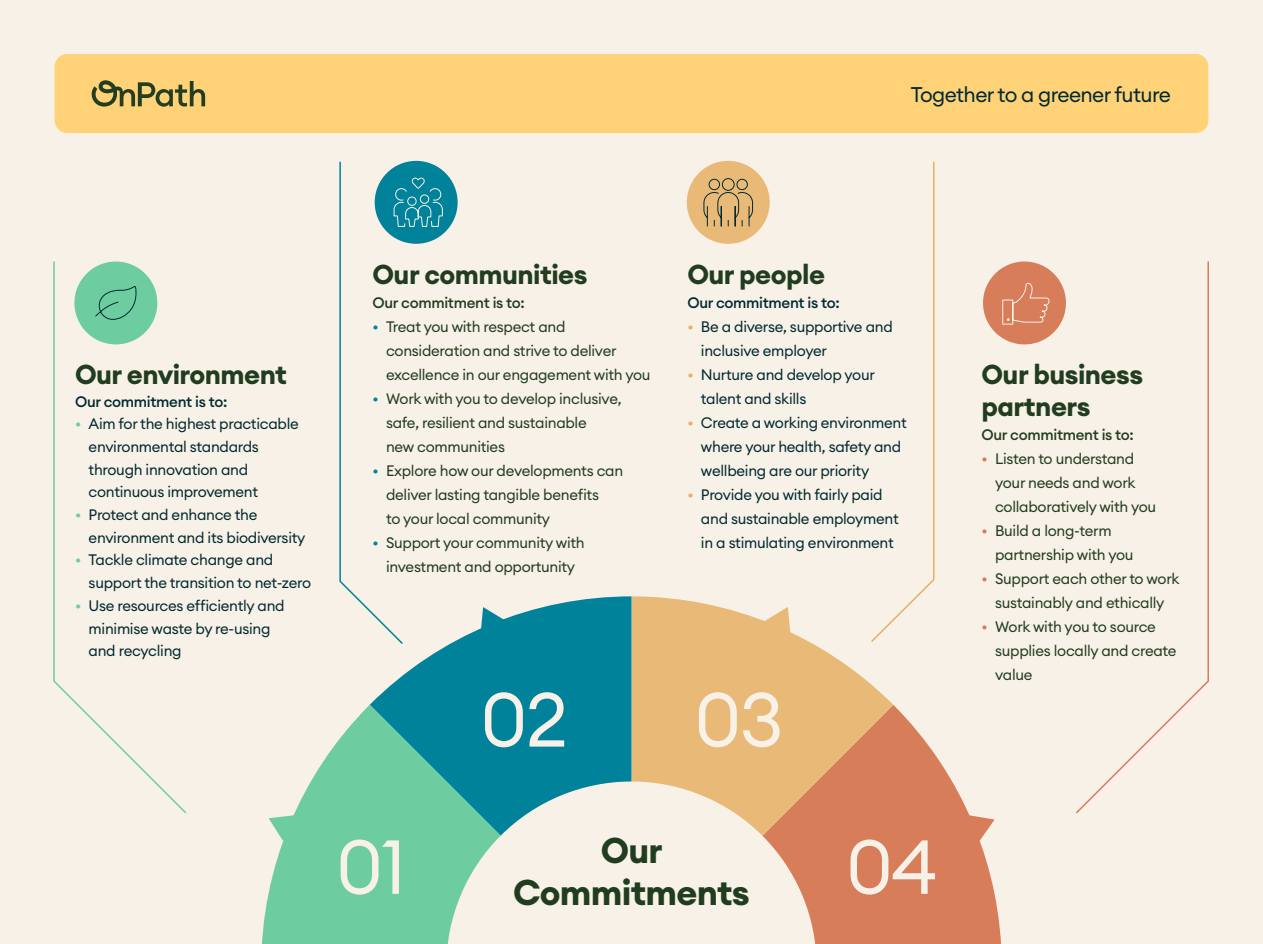
<style>
.page{position:relative;width:1263px;height:944px;background:#f8f1e7}
.page>*{position:absolute;margin:0;border:0;box-sizing:border-box;transform-origin:0 0}
.t1{font:75.3px "Euclid Circular A";letter-spacing:-.02em;color:#f8f1e7}
.t2{font:700 35.25px "Euclid Circular A";letter-spacing:-.02em;color:#213d1f}
.t3{font:700 27px/32.4px "Euclid Circular A";letter-spacing:-.02em;color:#213d1f}
.t4{font:21px "Euclid Circular A";letter-spacing:-.03em;color:#002a30}
.t5{font:15px/22.6px "Euclid Circular A";letter-spacing:-.02em;color:#002a30}
.t6{font:15px/24px "Euclid Circular A";letter-spacing:-.02em;color:#213d1f}
.t7{font:500 15px "Euclid Circular A";letter-spacing:-.02em;color:#002a30}
.t8{font:500 15px "Euclid Circular A";letter-spacing:-.02em;color:#213d1f}
.s1{color:#6ecda0}
.s2{color:#00829b}
.s3{color:#e6af64}
.s4{color:#d77d5a}
</style>
<div class="page">
<div style="left:983px;top:261px;width:83px;height:83px;background:#d77d5a;border-radius:50%"></div>
<div style="left:375px;top:161px;width:83px;height:83px;background:#00829b;border-radius:50%"></div>
<div style="left:687px;top:161px;width:83px;height:83px;background:#e9b977;border-radius:50%"></div>
<svg style="left:763px;top:705px;width:238px;height:239px;fill:#d77d5a"></svg>
<svg style="left:631px;top:596px;width:262px;height:240px;fill:#e9b977"></svg>
<svg style="left:370px;top:596px;width:261px;height:240px;fill:#00829b"></svg>
<svg style="left:262px;top:705px;width:239px;height:239px;fill:#6ecda0"></svg>
<svg style="left:968px;top:815px;width:26px;height:27px"></svg>
<svg style="left:764px;top:607px;width:26px;height:27px"></svg>
<svg style="left:269px;top:815px;width:27px;height:26px"></svg>
<svg style="left:480px;top:607px;width:26px;height:27px"></svg>
<svg style="left:1002px;top:282px;width:48px;height:43px"></svg>
<svg style="left:703px;top:178px;width:50px;height:49px"></svg>
<svg style="left:53px;top:261px;width:134px;height:553px"></svg>
<svg style="left:1076px;top:261px;width:133px;height:553px"></svg>
<svg style="left:339px;top:160px;width:104px;height:486px"></svg>
<svg style="left:869px;top:161px;width:66px;height:483px"></svg>
<div style="left:55px;top:54px;width:1153px;height:79px;background:#ffd278;border-radius:13px"></div>
<svg style="left:91px;top:80px;width:114px;height:27px"></svg>
<h3 class="t4" style="left:911px;top:81px;width:262px">Together to a greener future</h3>
<h3 class="t3" style="left:75px;top:358px;width:214px">Our environment</h3>
<p class="t7" style="left:75px;top:392px;width:154px">Our commitment is to:</p>
<p class="t5" style="left:89px;top:412px;width:212px;text-indent:-14px"><span class="s1">•</span> Aim for the highest practicable environmental standards through innovation and continuous improvement</p>
<p class="t5" style="left:89px;top:503px;width:218px;text-indent:-14px"><span class="s1">•</span> Protect and enhance the environment and its biodiversity</p>
<p class="t5" style="left:89px;top:549px;width:224px;text-indent:-14px"><span class="s1">•</span> Tackle climate change and support the transition to net-zero</p>
<p class="t5" style="left:89px;top:594px;width:198px;text-indent:-13px"><span class="s1">•</span> Use resources efficiently and minimise waste by re-using and recycling</p>
<h3 class="t3" style="left:373px;top:259px;width:216px">Our communities</h3>
<p class="t8" style="left:373px;top:293px;width:154px">Our commitment is to:</p>
<p class="t6" style="left:386px;top:315px;width:266px;text-indent:-14px"><span class="s2">•</span> Treat you with respect and consideration and strive to deliver excellence in our engagement with you</p>
<p class="t6" style="left:386px;top:387px;width:237px;text-indent:-14px"><span class="s2">•</span> Work with you to develop inclusive, safe, resilient and sustainable<br>new communities</p>
<p class="t6" style="left:386px;top:459px;width:239px;text-indent:-14px"><span class="s2">•</span> Explore how our developments can deliver lasting tangible benefits<br>to your local community</p>
<p class="t6" style="left:373px;top:531px;width:214px;text-align:center"><span class="s2">•</span> Support your community with investment and opportunity</p>
<h3 class="t3" style="left:687px;top:259px;width:139px">Our people</h3>
<p class="t7" style="left:687px;top:293px;width:154px">Our commitment is to:</p>
<p class="t5" style="left:701px;top:315px;width:193px;line-height:24px;text-indent:-14px"><span class="s3">•</span> Be a diverse, supportive and inclusive employer</p>
<p class="t5" style="left:701px;top:363px;width:175px;line-height:24px;text-indent:-14px"><span class="s3">•</span> Nurture and develop your talent and skills</p>
<p class="t5" style="left:701px;top:411px;width:207px;line-height:24px;text-indent:-14px"><span class="s3">•</span> Create a working environment where your health, safety and wellbeing are our priority</p>
<p class="t5" style="left:701px;top:483px;width:199px;line-height:24px;text-indent:-14px"><span class="s3">•</span> Provide you with fairly paid and sustainable employment in a stimulating environment</p>
<h1 class="t1" style="left:480px;top:671px;width:89px">02</h1>
<h1 class="t1" style="left:694px;top:671px;width:91px">03</h1>
<h1 class="t1" style="left:336px;top:818px;width:71px">01</h1>
<h2 class="t2" style="left:601px;top:827px;width:63px">Our</h2>
<h2 class="t2" style="left:513px;top:870px;width:238px">Commitments</h2>
<h1 class="t1" style="left:846px;top:818px;width:93px">04</h1>
<h3 class="t3" style="left:981px;top:358px;width:163px">Our business partners</h3>
<p class="t8" style="left:981px;top:425px;width:154px">Our commitment is to:</p>
<p class="t6" style="left:995px;top:447px;width:163px;text-indent:-14px"><span class="s4">•</span> Listen to understand your needs and work collaboratively with you</p>
<p class="t6" style="left:995px;top:519px;width:140px;text-indent:-14px"><span class="s4">•</span> Build a long-term partnership with you</p>
<p class="t6" style="left:981px;top:567px;width:200px;text-align:center"><span class="s4">•</span> Support each other to work sustainably and ethically</p>
<p class="t6" style="left:995px;top:615px;width:183px;text-indent:-14px"><span class="s4">•</span> Work with you to source supplies locally and create value</p>
</div>
